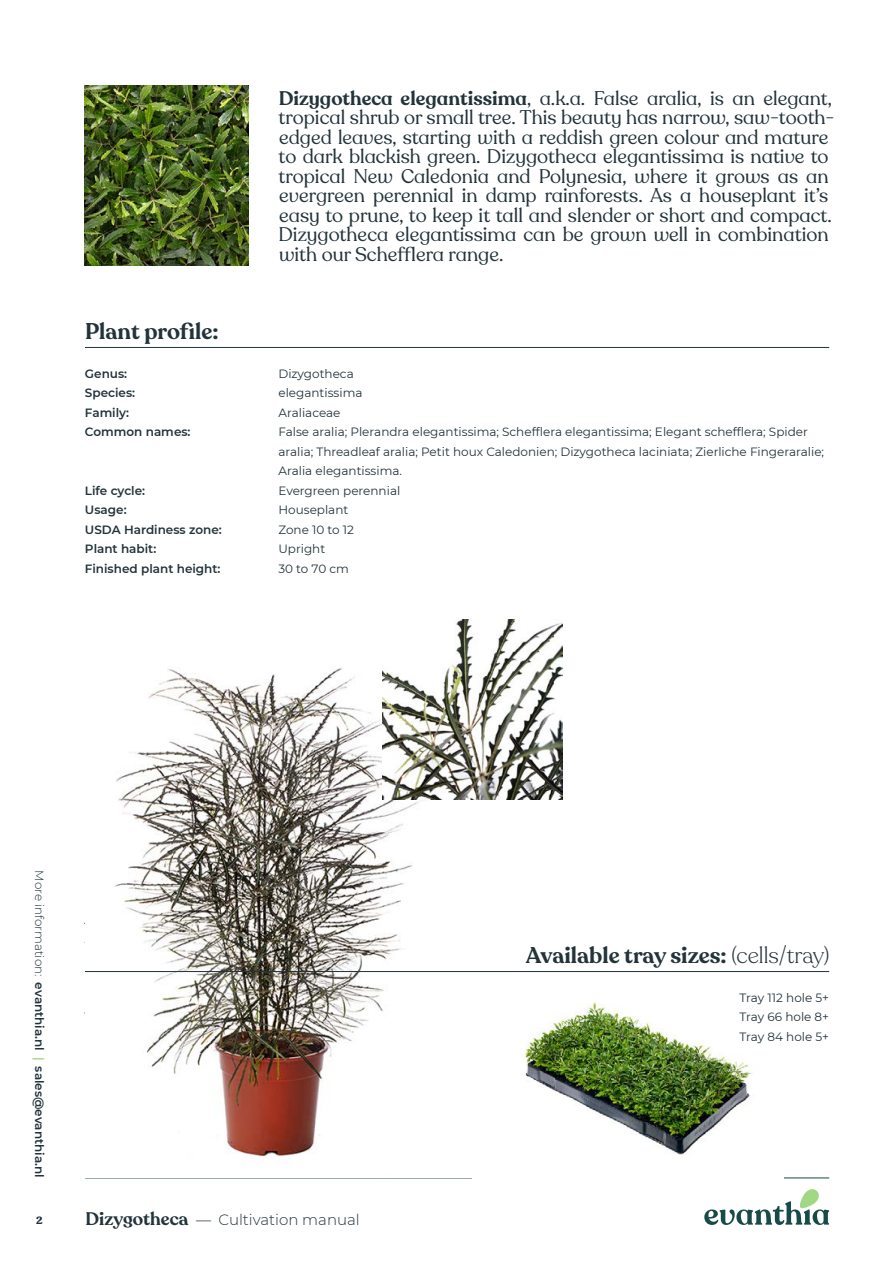
<style>
.page{position:relative;width:893px;height:1263px;background:#fff}
.page>*{position:absolute;margin:0;border:0;box-sizing:border-box;transform-origin:0 0}
.t1{font:600 22.5px "Recoleta";color:#23333a}
.t2{font:19.5px/19.5px "Recoleta Alt";color:#23333a}
.t3{font:300 15px "Montserrat";color:#23333a}
.t4{font:12px/19.5px "Montserrat";color:#23333a}
.t5{font:600 12px "Montserrat";color:#23333a}
.t6{font:700 10.5px "Recoleta Alt";color:#23333a}
.s1{font-weight:600}
.s2{font-weight:300}
.s3{color:#a1d884}
.s4{font-family:"Recoleta";font-weight:600;font-size:18px}
</style>
<div class="page">
<svg style="left:704px;top:1189px;width:125px;height:36px"></svg>
<hr style="left:85px;top:1177px;width:744px;height:1px;background:#194b47">
<hr style="left:85px;top:347px;width:744px;height:1px;background:#23333a">
<img style="left:85px;top:85px;width:164px;height:180px">
<img style="left:472px;top:1001px;width:311px;height:196px">
<img style="left:115px;top:668px;width:402px;height:509px">
<img style="left:382px;top:619px;width:180px;height:180px">
<hr style="left:85px;top:971px;width:744px;height:1px;background:#23333a">
<p class="t1" style="left:85px;top:317px;width:135px">Plant profile:</p>
<p class="t2" style="left:278px;top:88px;width:557px"><span class="s1">Dizygotheca elegantissima</span>, a.k.a. False aralia, is an elegant, tropical shrub or small tree. This beauty has narrow, saw-tooth&shy;edged leaves, starting with a reddish green colour and mature to dark blackish green. Dizygotheca elegantissima is native to tropical New Caledonia and Polynesia, where it grows as an evergreen perennial in damp rainforests. As a houseplant it’s easy to prune, to keep it tall and slender or short and compact.<br>Dizygotheca elegantissima can be grown well in combination with our Schefflera range.</p>
<p class="t5" style="left:85px;top:365px;width:44px">Genus:</p>
<p class="t4" style="left:278px;top:363px;width:77px">Dizygotheca</p>
<p class="t5" style="left:85px;top:384px;width:52px">Species:</p>
<p class="t4" style="left:278px;top:383px;width:86px">elegantissima</p>
<p class="t5" style="left:85px;top:404px;width:46px">Family:</p>
<p class="t4" style="left:278px;top:402px;width:64px">Araliaceae</p>
<p class="t5" style="left:85px;top:423px;width:107px">Common names:</p>
<p class="t4" style="left:278px;top:422px;width:547px">False aralia; Plerandra elegantissima; Schefflera elegantissima; Elegant schefflera; Spider aralia; Threadleaf aralia; Petit houx Caledonien; Dizygotheca laciniata; Zierliche Fingeraralie;<br>Aralia elegantissima.</p>
<p class="t5" style="left:85px;top:482px;width:62px">Life cycle:</p>
<p class="t4" style="left:278px;top:480px;width:123px">Evergreen perennial</p>
<p class="t5" style="left:85px;top:501px;width:43px">Usage:</p>
<p class="t4" style="left:278px;top:500px;width:71px">Houseplant</p>
<p class="t5" style="left:85px;top:521px;width:138px">USDA Hardiness zone:</p>
<p class="t4" style="left:278px;top:519px;width:77px">Zone 10 to 12</p>
<p class="t5" style="left:85px;top:540px;width:73px">Plant habit:</p>
<p class="t4" style="left:278px;top:539px;width:48px">Upright</p>
<p class="t5" style="left:85px;top:560px;width:137px">Finished plant height:</p>
<p class="t4" style="left:278px;top:558px;width:72px">30 to 70 cm</p>
<p class="t5" style="left:48px;top:870px;width:309px;rotate:90deg"><span class="s2">More information:</span> evanthia.nl <span class="s3">|</span> sales@evanthia.nl</p>
<p class="t1" style="left:526px;top:941px;width:305px">Available tray sizes: <span class="s2">(cells/tray)</span></p>
<p class="t4" style="left:739px;top:987px;width:91px;text-align:justify">Tray 112 hole 5+ Tray 66 hole 8+ Tray 84 hole 5+</p>
<p class="t6" style="left:36px;top:1214px;width:8px">2</p>
<p class="t3" style="left:86px;top:1209px;width:276px"><span class="s4">Dizygotheca</span> — Cultivation manual</p>
</div>
